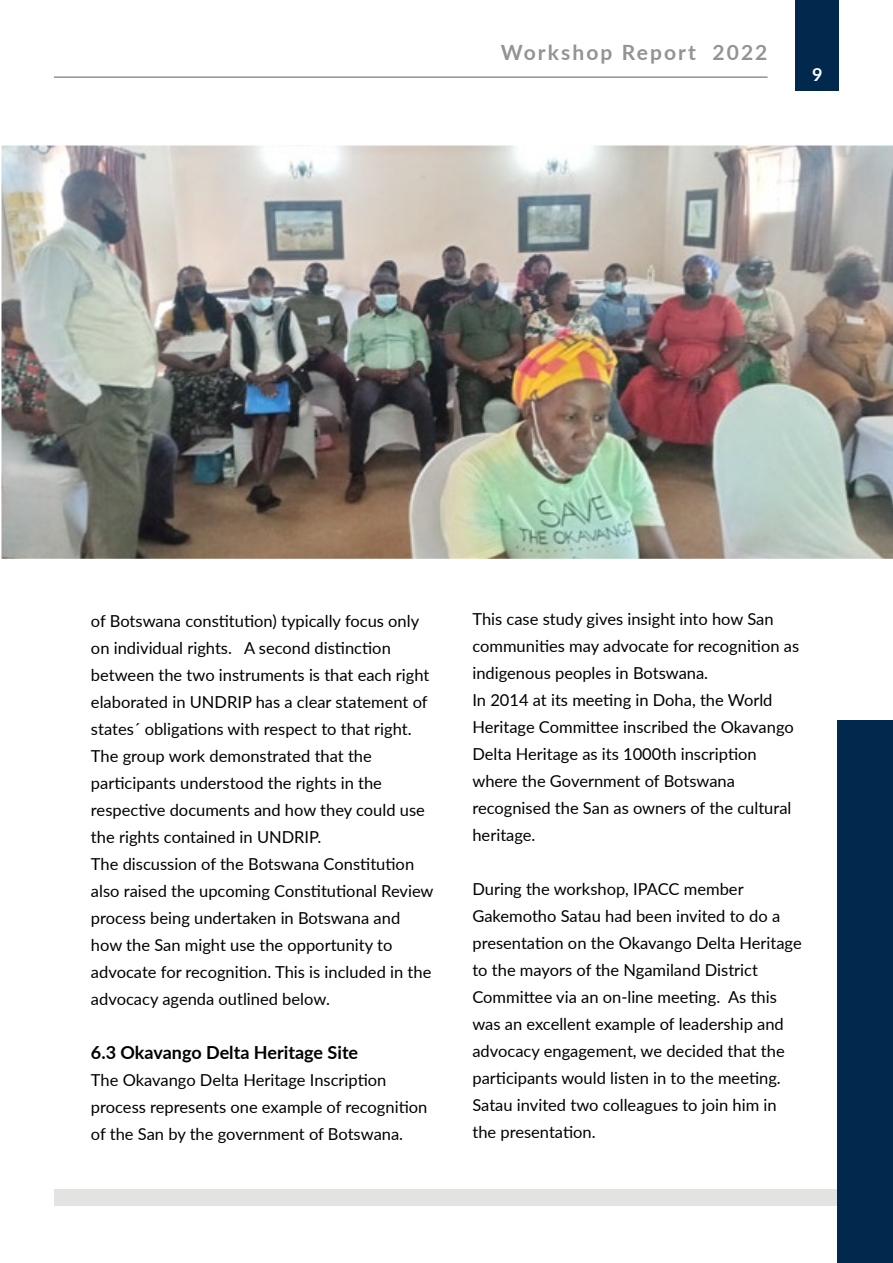
<style>
.page{position:relative;width:893px;height:1263px;background:#fff}
.page>*{position:absolute;margin:0;border:0;box-sizing:border-box;transform-origin:0 0}
.t1{font:700 21px "Lato";letter-spacing:.1em;color:#939394}
.t2{font:700 18px "Lato";color:#000}
.t3{font:700 18px "Lato";color:#fff}
.t4{font:16.5px/27px "Lato";color:#000}
</style>
<div class="page">
<div style="left:796px;top:0;width:43px;height:90px;background:#00294d"></div>
<div style="left:54px;top:1189px;width:783px;height:16px;background:#e3e3e2"></div>
<hr style="left:54px;top:76px;width:713px;height:2px;background:#939394">
<img style="left:1px;top:145px;width:892px;height:414px">
<div style="left:837px;top:720px;width:56px;height:543px;background:#00294d"></div>
<p class="t1" style="left:501px;top:37px;width:268px">Workshop Report 2022</p>
<p class="t3" style="left:812px;top:61px;width:12px">9</p>
<p class="t4" style="left:91px;top:607px;width:344px">of Botswana constitution) typically focus only on individual rights. A second distinction between the two instruments is that each right elaborated in UNDRIP has a clear statement of states´ obligations with respect to that right.<br>The group work demonstrated that the participants understood the rights in the respective documents and how they could use the rights contained in UNDRIP.<br>The discussion of the Botswana Constitution also raised the upcoming Constitutional Review process being undertaken in Botswana and how the San might use the opportunity to advocate for recognition. This is included in the advocacy agenda outlined below.</p>
<p class="t2" style="left:91px;top:1039px;width:269px">6.3 Okavango Delta Heritage Site</p>
<p class="t4" style="left:91px;top:1066px;width:338px">The Okavango Delta Heritage Inscription process represents one example of recognition of the San by the government of Botswana.</p>
<p class="t4" style="left:472px;top:605px;width:328px">This case study gives insight into how San communities may advocate for recognition as indigenous peoples in Botswana.<br>In 2014 at its meeting in Doha, the World Heritage Committee inscribed the Okavango Delta Heritage as its 1000th inscription where the Government of Botswana recognised the San as owners of the cultural heritage.</p>
<p class="t4" style="left:472px;top:875px;width:331px">During the workshop, IPACC member Gakemotho Satau had been invited to do a presentation on the Okavango Delta Heritage to the mayors of the Ngamiland District Committee via an on-line meeting. As this was an excellent example of leadership and advocacy engagement, we decided that the participants would listen in to the meeting.<br>Satau invited two colleagues to join him in the presentation.</p>
</div>
